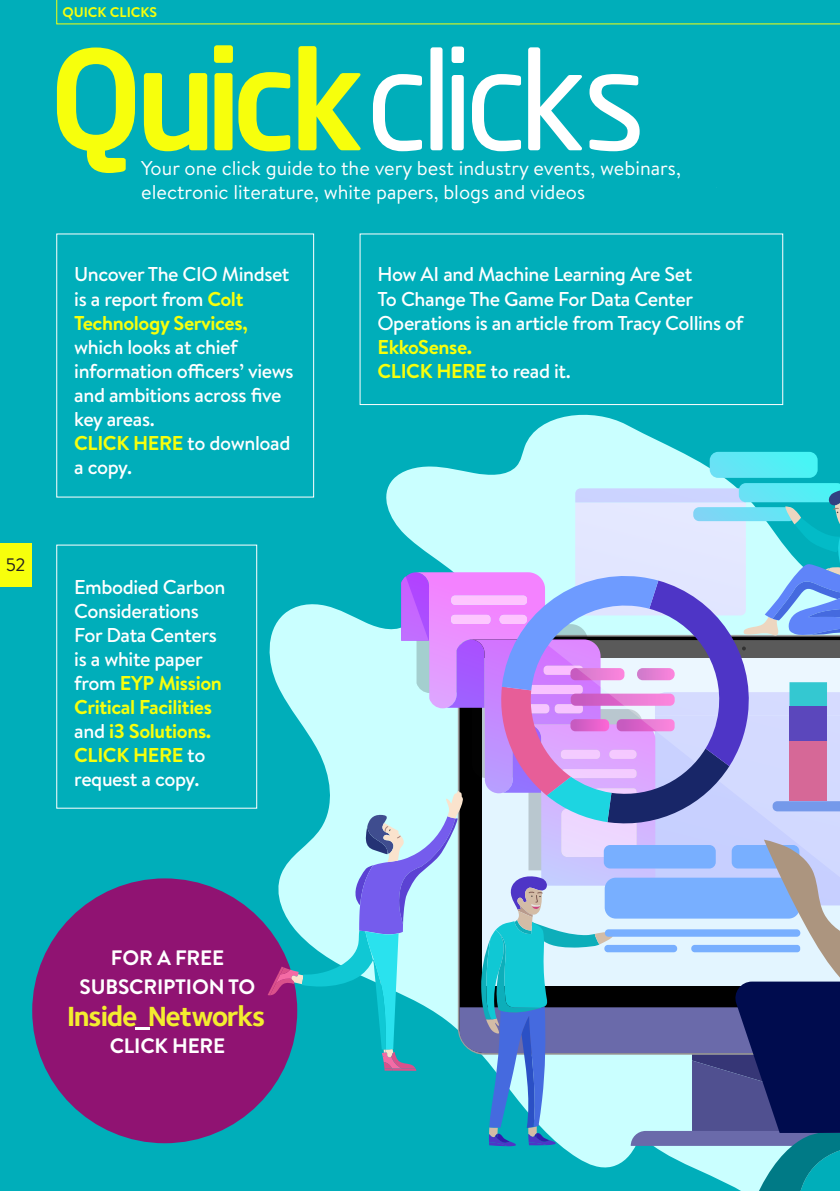
<style>
.page{position:relative;width:840px;height:1191px;background:#fff}
.page>*{position:absolute;margin:0;border:0;box-sizing:border-box;transform-origin:0 0}
.Standfirst{font:136.8px "Neo Sans Std";letter-spacing:-.06em;color:#fff}
.t1{font:700 28.8px "Foundry Sterling";letter-spacing:-.04em;color:#f4ed2f}
.Subhead{font:700 20.8px "Brandon Text";letter-spacing:-.01em;color:#fff}
.t2{font:500 20px/24px "Brandon Text";letter-spacing:-.02em;color:#fff}
.Standfirst-2{font:20px/24px "Brandon Text";color:#fff}
.t3{font:700 20px "Brandon Text";letter-spacing:-.02em;color:#f7ff0c}
.t4{font:18px "Brandon Text";color:#231f20}
.t5{font:700 14px "Brandon Text";color:#f7ff0c}
.s1{font-weight:500;color:#f7ff0c}
.s2{font-weight:700;color:#f7ff0c}
.s3{font-weight:500;color:#fff}
</style>
<div class="page">
<div style="left:0;top:0;width:839px;height:1191px;background:#00aeba"></div>
<div style="left:32px;top:878px;width:265px;height:265px;background:#901372;border-radius:50%"></div>
<svg style="left:523px;top:414px;width:267px;height:38px"></svg>
<svg style="left:267px;top:452px;width:573px;height:739px"></svg>
<div style="left:0;top:543px;width:31px;height:43px;background:#f7ff0c"></div>
<div style="left:359px;top:233px;width:423px;height:172px;border:1px solid #fff"></div>
<svg style="left:135px;top:1027px;width:14px;height:2px"></svg>
<svg style="left:56px;top:0;width:783px;height:24px"></svg>
<p class="t4" style="left:6px;top:552px;width:21px">52</p>
<p class="t5" style="left:62px;top:2px;width:96px">QUICK CLICKS</p>
<p class="Standfirst" style="left:49px;top:16px;width:599px"><span class="s1">Quick</span>clicks</p>
<p class="Standfirst-2" style="left:141px;top:156px;width:541px">Your one click guide to the very best industry events, webinars, electronic literature, white papers, blogs and videos</p>
<p class="t2" style="left:74px;top:262px;width:220px">Uncover The CIO Mindset is a report from <span class="s2">Colt<br>Technology Services, </span>which looks at chief information officers’ views and ambitions across five key areas.</p>
<p class="t2" style="left:74px;top:430px;width:217px"><span class="s2">CLICK HERE</span> to download a copy.</p>
<p class="t2" style="left:74px;top:574px;width:152px">Embodied Carbon<br>Considerations<br>For Data Centers is a white paper from <span class="s2">EYP Mission<br>Critical Facilities </span>and <span class="s2">i3 Solutions.</span></p>
<p class="t2" style="left:74px;top:742px;width:133px"><span class="s2">CLICK HERE</span> to request a copy.</p>
<p class="t2" style="left:377px;top:262px;width:367px">How AI and Machine Learning Are Set<br>To Change The Game For Data Center<br>Operations is an article from Tracy Collins of<br><span class="s2">EkkoSense.</span></p>
<p class="t3" style="left:377px;top:357px;width:194px">CLICK HERE <span class="s3">to read it.</span></p>
<p class="Subhead" style="left:111px;top:943px;width:114px">FOR A FREE</p>
<p class="Subhead" style="left:79px;top:972px;width:177px">SUBSCRIPTION TO</p>
<p class="t1" style="left:67px;top:999px;width:200px">Inside Networks</p>
<p class="Subhead" style="left:110px;top:1031px;width:117px">CLICK HERE</p>
</div>
